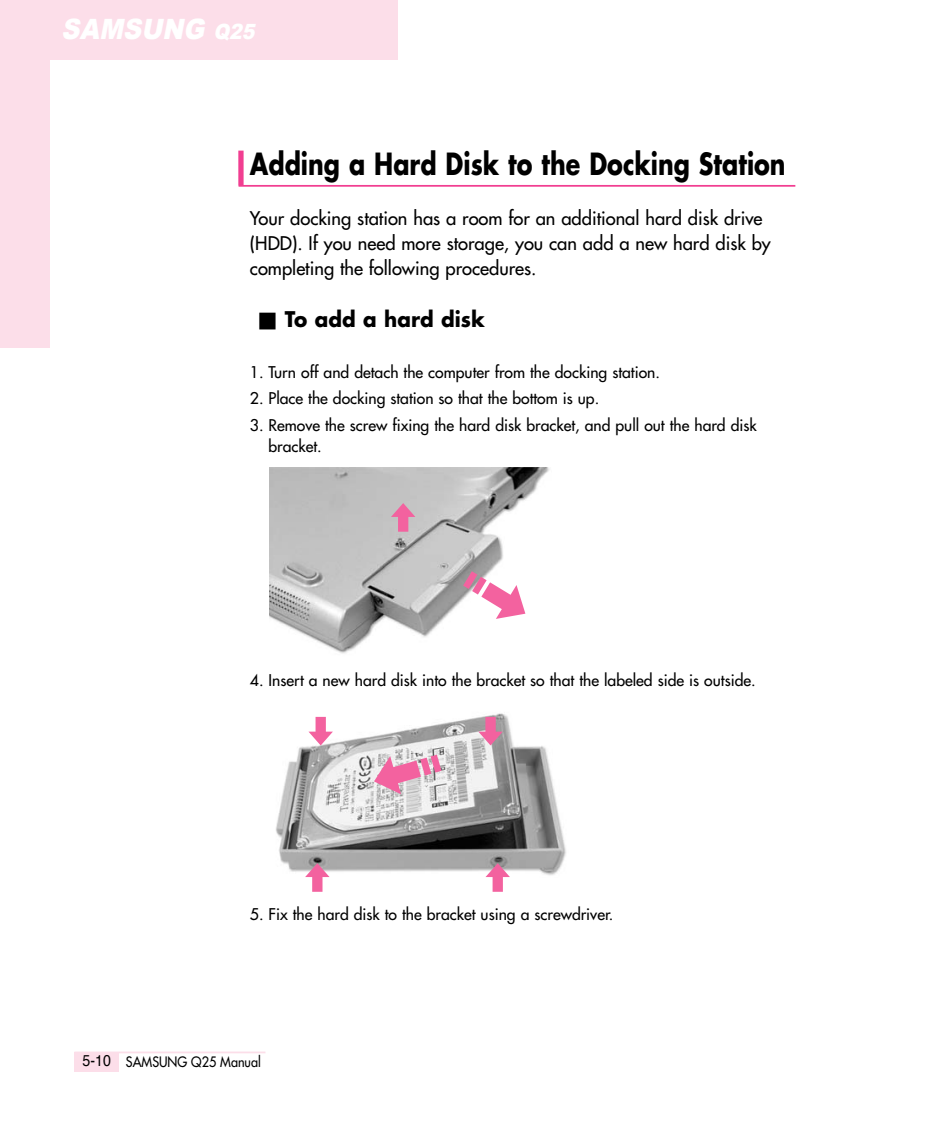
<style>
.page{position:relative;width:928px;height:1126px;background:#fff}
.page>*{position:absolute;margin:0;border:0;box-sizing:border-box;transform-origin:0 0}
.t1{font:700 29.75px "Futura";color:#000;scale:.8 1}
.t2{font:italic 900 28px "Arial";color:#fff;scale:.9 1}
.t3{font:700 21px "Futura";color:#000;scale:.95 1}
.t4{font:18.38px/25px "Futura";color:#000}
.t5{font:15.75px/21.5px "Futura";color:#000}
.t6{font:14px "Futura";color:#000;scale:.9 1}
.s1{font-size:21px}
.s2{font-family:"Helvetica";font-size:15.75px}
</style>
<div class="page">
<div style="left:0;top:0;width:50px;height:347px;background:#fcdee9"></div>
<div style="left:0;top:0;width:397px;height:60px;background:#fcdee9"></div>
<div style="left:74px;top:1052px;width:45px;height:19px;background:#fcdee9"></div>
<hr style="left:74px;top:1051px;width:191px;height:2px;background:#fcdee9">
<div style="left:238px;top:150px;width:5px;height:35px;background:#f13e91"></div>
<hr style="left:238px;top:185px;width:557px;height:2px;background:#f13e91">
<img style="left:269px;top:467px;width:281px;height:187px">
<svg style="left:463px;top:571px;width:62px;height:48px"></svg>
<svg style="left:391px;top:503px;width:24px;height:28px"></svg>
<img style="left:276px;top:713px;width:290px;height:164px">
<svg style="left:374px;top:754px;width:67px;height:40px;background:#e2a8c0"></svg>
<svg style="left:305px;top:863px;width:24px;height:28px"></svg>
<svg style="left:485px;top:863px;width:25px;height:28px"></svg>
<svg style="left:308px;top:716px;width:25px;height:29px"></svg>
<svg style="left:478px;top:716px;width:25px;height:29px"></svg>
<h2 class="t2" style="left:61px;top:8px;width:221px">SAMSUNG <span class="s1">Q25</span></h2>
<h1 class="t1" style="left:250px;top:151px;width:671px">Adding a Hard Disk to the Docking Station</h1>
<p class="t4" style="left:250px;top:207px;width:522px">Your docking station has a room for an additional hard disk drive (HDD). If you need more storage, you can add a new hard disk by completing the following procedures.</p>
<h3 class="t3" style="left:285px;top:309px;width:212px">To add a hard disk</h3>
<p class="t5" style="left:250px;top:362px;width:411px">1. Turn off and detach the computer from the docking station.</p>
<p class="t5" style="left:250px;top:389px;width:351px">2. Place the docking station so that the bottom is up.</p>
<p class="t5" style="left:268px;top:415px;width:490px;text-indent:-19px">3. Remove the screw fixing the hard disk bracket, and pull out the hard disk bracket.</p>
<p class="t5" style="left:250px;top:670px;width:507px">4. Insert a new hard disk into the bracket so that the labeled side is outside.</p>
<p class="t5" style="left:250px;top:904px;width:365px">5. Fix the hard disk to the bracket using a screwdriver.</p>
<p class="t6" style="left:83px;top:1054px;width:200px"><span class="s2">5-10</span> SAMSUNG Q25 Manual</p>
</div>
